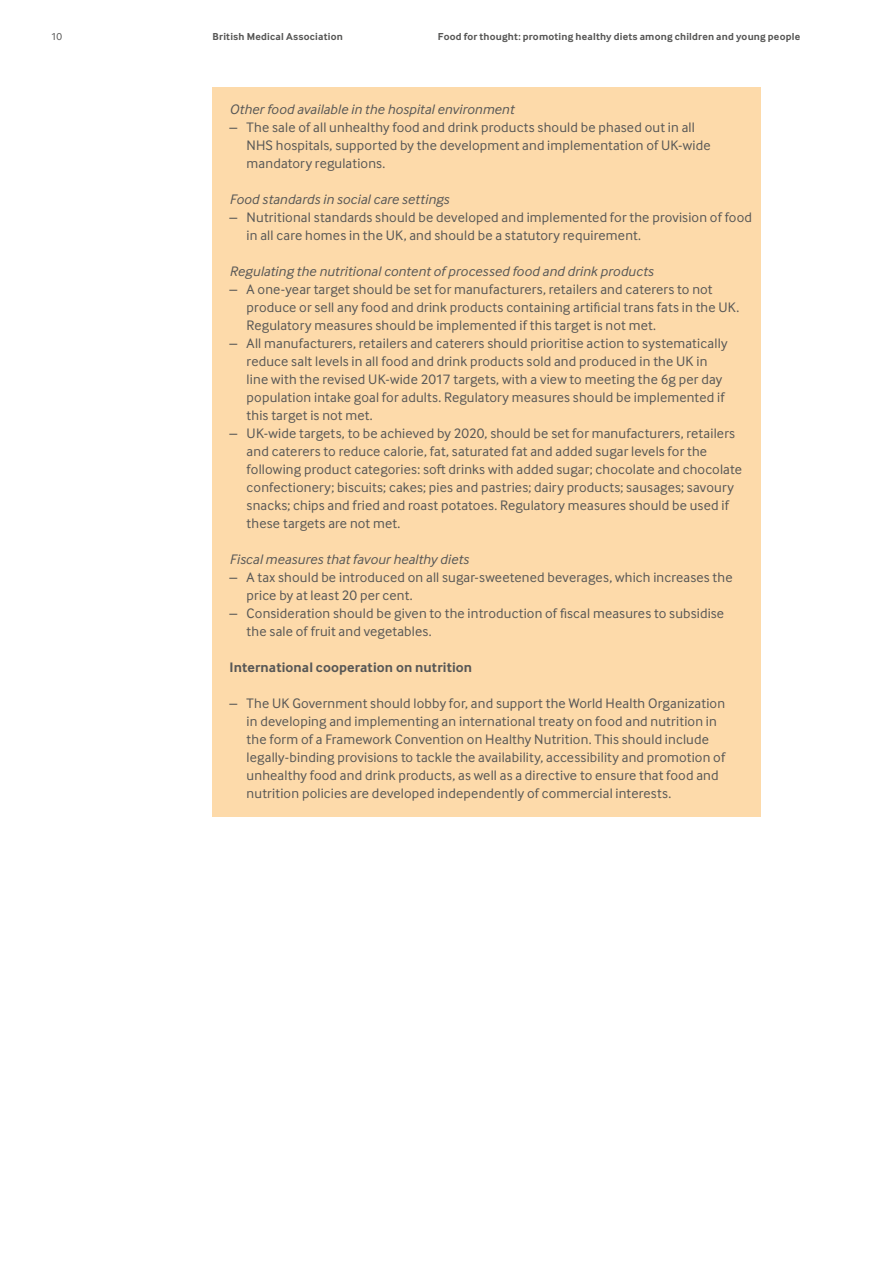
<style>
.page{position:relative;width:893px;height:1263px;background:#fff}
.page>*{position:absolute;margin:0;border:0;box-sizing:border-box;transform-origin:0 0}
.t1{font:14.25px/18px "Inter Face";letter-spacing:.01em;color:#575756}
.t2{font:italic 14.25px "Inter Face";letter-spacing:.01em;color:#575756}
.t3{font:700 14.25px "Inter Face";letter-spacing:.01em;color:#575756}
.t4{font:700 10.5px "Inter Face";letter-spacing:.02em;color:#575756}
.t5{font:10.5px "Inter Face";color:#575756}
</style>
<div class="page">
<div style="left:213px;top:87px;width:548px;height:729px;background:#fddaaa"></div>
<p class="t5" style="left:51px;top:31px;width:13px">10</p>
<p class="t4" style="left:213px;top:30px;width:132px">British Medical Association</p>
<p class="t4" style="left:438px;top:30px;width:364px">Food for thought: promoting healthy diets among children and young people</p>
<p class="t2" style="left:230px;top:101px;width:286px">Other food available in the hospital environment</p>
<p class="t1" style="left:247px;top:118px;width:466px;text-indent:-17px">– The sale of all unhealthy food and drink products should be phased out in all<br>NHS hospitals, supported by the development and implementation of UK-wide mandatory regulations.</p>
<p class="t2" style="left:230px;top:191px;width:221px">Food standards in social care settings</p>
<p class="t1" style="left:247px;top:208px;width:507px;text-indent:-17px">– Nutritional standards should be developed and implemented for the provision of food in all care homes in the UK, and should be a statutory requirement.</p>
<p class="t2" style="left:230px;top:263px;width:425px">Regulating the nutritional content of processed food and drink products</p>
<p class="t1" style="left:247px;top:280px;width:494px;text-indent:-17px">– A one-year target should be set for manufacturers, retailers and caterers to not produce or sell any food and drink products containing artificial trans fats in the UK.<br>Regulatory measures should be implemented if this target is not met.</p>
<p class="t1" style="left:247px;top:334px;width:482px;text-indent:-17px">– All manufacturers, retailers and caterers should prioritise action to systematically reduce salt levels in all food and drink products sold and produced in the UK in line with the revised UK-wide 2017 targets, with a view to meeting the 6g per day population intake goal for adults. Regulatory measures should be implemented if this target is not met.</p>
<p class="t1" style="left:247px;top:424px;width:497px;text-indent:-17px">– UK-wide targets, to be achieved by 2020, should be set for manufacturers, retailers and caterers to reduce calorie, fat, saturated fat and added sugar levels for the following product categories: soft drinks with added sugar; chocolate and chocolate confectionery; biscuits; cakes; pies and pastries; dairy products; sausages; savoury snacks; chips and fried and roast potatoes. Regulatory measures should be used if these targets are not met.</p>
<p class="t2" style="left:230px;top:551px;width:241px">Fiscal measures that favour healthy diets</p>
<p class="t1" style="left:247px;top:568px;width:487px;text-indent:-17px">– A tax should be introduced on all sugar-sweetened beverages, which increases the price by at least 20 per cent.</p>
<p class="t1" style="left:247px;top:604px;width:479px;text-indent:-17px">– Consideration should be given to the introduction of fiscal measures to subsidise the sale of fruit and vegetables.</p>
<p class="t3" style="left:230px;top:659px;width:244px">International cooperation on nutrition</p>
<p class="t1" style="left:247px;top:694px;width:480px;text-indent:-17px">– The UK Government should lobby for, and support the World Health Organization in developing and implementing an international treaty on food and nutrition in the form of a Framework Convention on Healthy Nutrition. This should include legally-binding provisions to tackle the availability, accessibility and promotion of unhealthy food and drink products, as well as a directive to ensure that food and nutrition policies are developed independently of commercial interests.</p>
</div>
